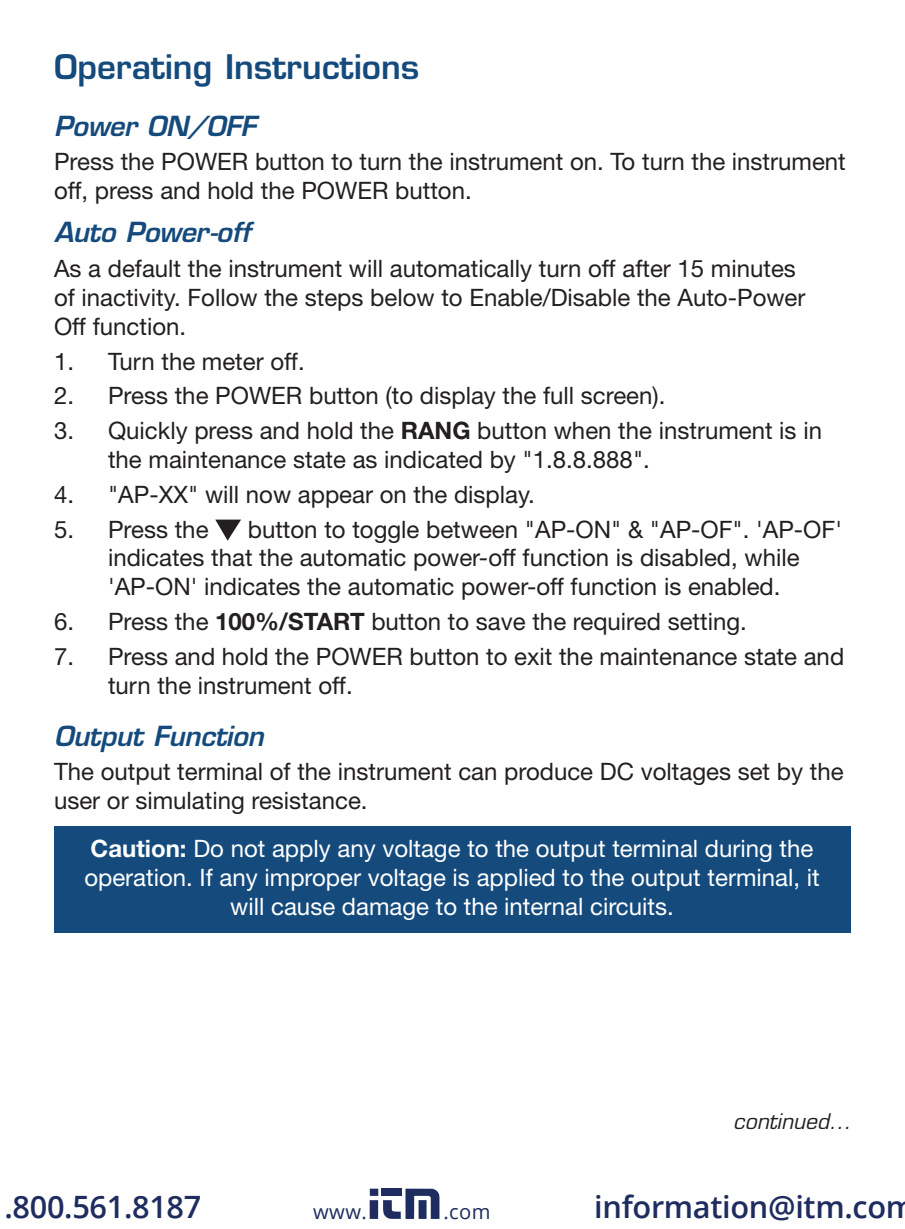
<style>
.page{position:relative;width:905px;height:1229px;background:#fff}
.page>*{position:absolute;margin:0;border:0;box-sizing:border-box;transform-origin:0 0}
.t1{font:600 33px "Eurostile LT Std";color:#144a7c}
.t2{font:600 30.6px "Open Sans";letter-spacing:-.01em;color:#1e2c5f}
.t3{font:italic 600 27px "Eurostile LT Std";letter-spacing:-.01em;color:#144a7c}
.t4{font:24px/28.8px "Helvetica Neue LT Std";color:#231f20}
.t5{font:24px/28.8px "Helvetica Neue LT Std";color:#fff;text-align:center}
.t6{font:italic 21px "Eurostile LT Std";color:#231f20}
.t7{font:20.1px "Open Sans";letter-spacing:.02em;color:#1e2c5f}
.s1{font-weight:700}
</style>
<div class="page">
<svg style="left:215px;top:519px;width:26px;height:21px"></svg>
<div style="left:54px;top:826px;width:796px;height:106px;background:#144a7c"></div>
<div style="left:370px;top:1188px;width:8px;height:7px;background:#1e2c5f"></div>
<div style="left:369px;top:1200px;width:9px;height:18px;background:#1e2c5f"></div>
<svg style="left:382px;top:1188px;width:57px;height:30px"></svg>
<h1 class="t1" style="left:54px;top:46px;width:366px">Operating Instructions</h1>
<p class="t3" style="left:54px;top:109px;width:204px">Power ON/OFF</p>
<p class="t4" style="left:54px;top:147px;width:793px">Press the POWER button to turn the instrument on. To turn the instrument off, press and hold the POWER button.</p>
<p class="t3" style="left:54px;top:215px;width:198px">Auto Power-off</p>
<p class="t4" style="left:54px;top:254px;width:753px">As a default the instrument will automatically turn off after 15 minutes of inactivity. Follow the steps below to Enable/Disable the Auto-Power<br>Off function.</p>
<p class="t4" style="left:54px;top:346px;width:252px">1. Turn the meter off.</p>
<p class="t4" style="left:54px;top:381px;width:613px">2. Press the POWER button (to display the full screen).</p>
<p class="t4" style="left:108px;top:416px;width:715px;text-indent:-54px">3. Quickly press and hold the <span class="s1">RANG</span> button when the instrument is in the maintenance state as indicated by "1.8.8.888".</p>
<p class="t4" style="left:54px;top:479px;width:482px">4. "AP-XX" will now appear on the display.</p>
<p class="t4" style="left:54px;top:514px;width:156px">5. Press the</p>
<p class="t4" style="left:108px;top:514px;width:735px;text-indent:140px">button to toggle between "AP-ON" &amp; "AP-OF". 'AP-OF' indicates that the automatic power-off function is disabled, while 'AP-ON' indicates the automatic power-off function is enabled.</p>
<p class="t4" style="left:54px;top:607px;width:694px">6. Press the <span class="s1">100%/START</span> button to save the required setting.</p>
<p class="t4" style="left:108px;top:641px;width:737px;text-indent:-54px">7. Press and hold the POWER button to exit the maintenance state and turn the instrument off.</p>
<p class="t3" style="left:54px;top:719px;width:211px">Output Function</p>
<p class="t4" style="left:54px;top:757px;width:791px">The output terminal of the instrument can produce DC voltages set by the user or simulating resistance.</p>
<p class="t5" style="left:84px;top:834px;width:736px"><span class="s1">Caution:</span> Do not apply any voltage to the output terminal during the operation. If any improper voltage is applied to the output terminal, it will cause damage to the internal circuits.</p>
<p class="t2" style="left:4px;top:1186px;width:198px">.800.561.8187</p>
<p class="t7" style="left:313px;top:1198px;width:55px">www.</p>
<p class="t7" style="left:443px;top:1198px;width:49px">.com</p>
<p class="t6" style="left:733px;top:1108px;width:119px">continued...</p>
<p class="t2" style="left:594px;top:1186px;width:322px">information@itm.com</p>
</div>
